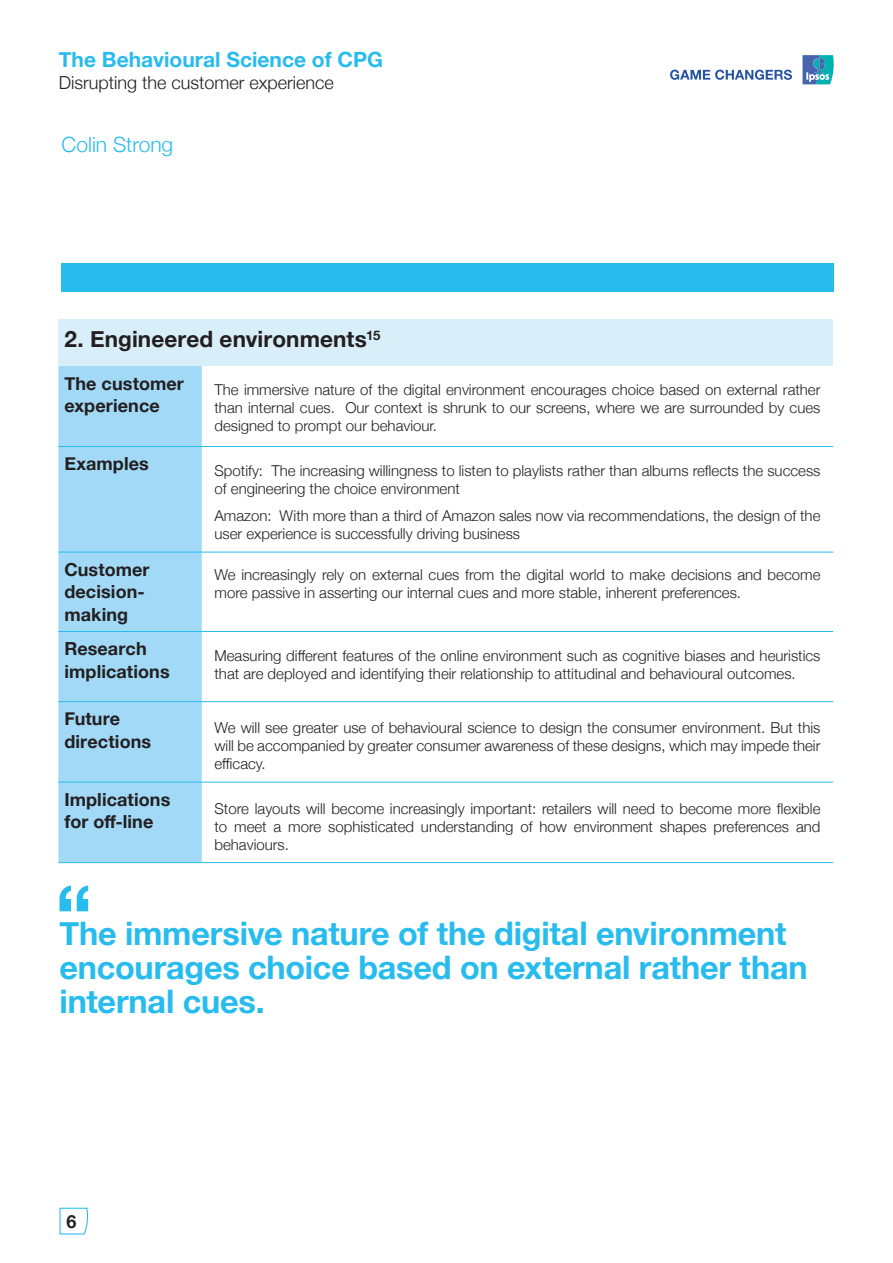
<style>
.page{position:relative;width:893px;height:1263px;background:#fff}
.page>*{position:absolute;margin:0;border:0;box-sizing:border-box;transform-origin:0 0}
.t1{font:700 32.4px/33.8px "Helvetica Neue";letter-spacing:-.005em;color:#28bcee}
.t2{font:700 22.5px "Helvetica Neue";letter-spacing:.005em;color:#231f20}
.t3{font:700 21px "Helvetica Neue";color:#28bcee}
.t4{font:300 21px "Helvetica Neue";color:#28bcee}
.t5{font:700 18px/22.5px "Helvetica Neue";letter-spacing:.005em;color:#231f20}
.t6{font:300 18px "Helvetica Neue";color:#231f20}
.t7{font:300 15px/18px "Helvetica Neue";color:#231f20}
</style>
<div class="page">
<div style="left:61px;top:264px;width:772px;height:28px;background:#28bcee"></div>
<svg style="left:59px;top:1207px;width:29px;height:28px"></svg>
<svg style="left:802px;top:55px;width:32px;height:29px"></svg>
<svg style="left:670px;top:70px;width:122px;height:10px"></svg>
<div style="left:58px;top:319px;width:775px;height:47px;background:#d8effa"></div>
<div style="left:58px;top:366px;width:144px;height:496px;background:#a1d9f6"></div>
<hr style="left:58px;top:446px;width:144px;height:1px;background:#28bcee">
<hr style="left:202px;top:446px;width:631px;height:1px;background:#28bcee">
<hr style="left:58px;top:552px;width:144px;height:1px;background:#28bcee">
<hr style="left:202px;top:552px;width:631px;height:1px;background:#28bcee">
<hr style="left:58px;top:631px;width:144px;height:1px;background:#28bcee">
<hr style="left:202px;top:631px;width:631px;height:1px;background:#28bcee">
<hr style="left:58px;top:701px;width:144px;height:1px;background:#28bcee">
<hr style="left:202px;top:701px;width:631px;height:1px;background:#28bcee">
<hr style="left:58px;top:782px;width:144px;height:1px;background:#28bcee">
<hr style="left:202px;top:782px;width:631px;height:1px;background:#28bcee">
<hr style="left:58px;top:862px;width:144px;height:1px;background:#28bcee">
<hr style="left:202px;top:862px;width:631px;height:1px;background:#28bcee">
<svg style="left:59px;top:885px;width:29px;height:26px"></svg>
<h3 class="t3" style="left:59px;top:43px;width:326px">The Behavioural Science of CPG</h3>
<p class="t6" style="left:59px;top:68px;width:277px">Disrupting the customer experience</p>
<h3 class="t4" style="left:62px;top:127px;width:113px">Colin Strong</h3>
<h2 class="t2" style="left:64px;top:321px;width:318px">2. Engineered environments<sup>15</sup></h2>
<p class="t5" style="left:64px;top:372px;width:121px">The customer experience</p>
<p class="t7" style="left:215px;top:380px;width:607px;text-align:justify">The immersive nature of the digital environment encourages choice based on external rather than internal cues. Our context is shrunk to our screens, where we are surrounded by cues designed to prompt our behaviour.</p>
<p class="t5" style="left:64px;top:453px;width:86px">Examples</p>
<p class="t7" style="left:215px;top:461px;width:607px">Spotify: The increasing willingness to listen to playlists rather than albums reflects the success of engineering the choice environment</p>
<p class="t7" style="left:215px;top:506px;width:607px">Amazon: With more than a third of Amazon sales now via recommendations, the design of the user experience is successfully driving business</p>
<p class="t5" style="left:64px;top:558px;width:87px">Customer decision&shy;making</p>
<p class="t7" style="left:215px;top:565px;width:607px">We increasingly rely on external cues from the digital world to make decisions and become more passive in asserting our internal cues and more stable, inherent preferences.</p>
<p class="t5" style="left:64px;top:638px;width:107px">Research implications</p>
<p class="t7" style="left:215px;top:646px;width:607px">Measuring different features of the online environment such as cognitive biases and heuristics that are deployed and identifying their relationship to attitudinal and behavioural outcomes.</p>
<p class="t5" style="left:64px;top:708px;width:88px">Future directions</p>
<p class="t7" style="left:215px;top:718px;width:607px;text-align:justify">We will see greater use of behavioural science to design the consumer environment. But this will be accompanied by greater consumer awareness of these designs, which may impede their efficacy.</p>
<p class="t5" style="left:64px;top:788px;width:107px">Implications for off-line</p>
<p class="t7" style="left:215px;top:799px;width:607px;text-align:justify">Store layouts will become increasingly important: retailers will need to become more flexible to meet a more sophisticated understanding of how environment shapes preferences and behaviours.</p>
<h1 class="t1" style="left:60px;top:918px;width:750px">The immersive nature of the digital environment encourages choice based on external rather than internal cues.</h1>
<p class="t5" style="left:67px;top:1210px;width:12px">6</p>
</div>
